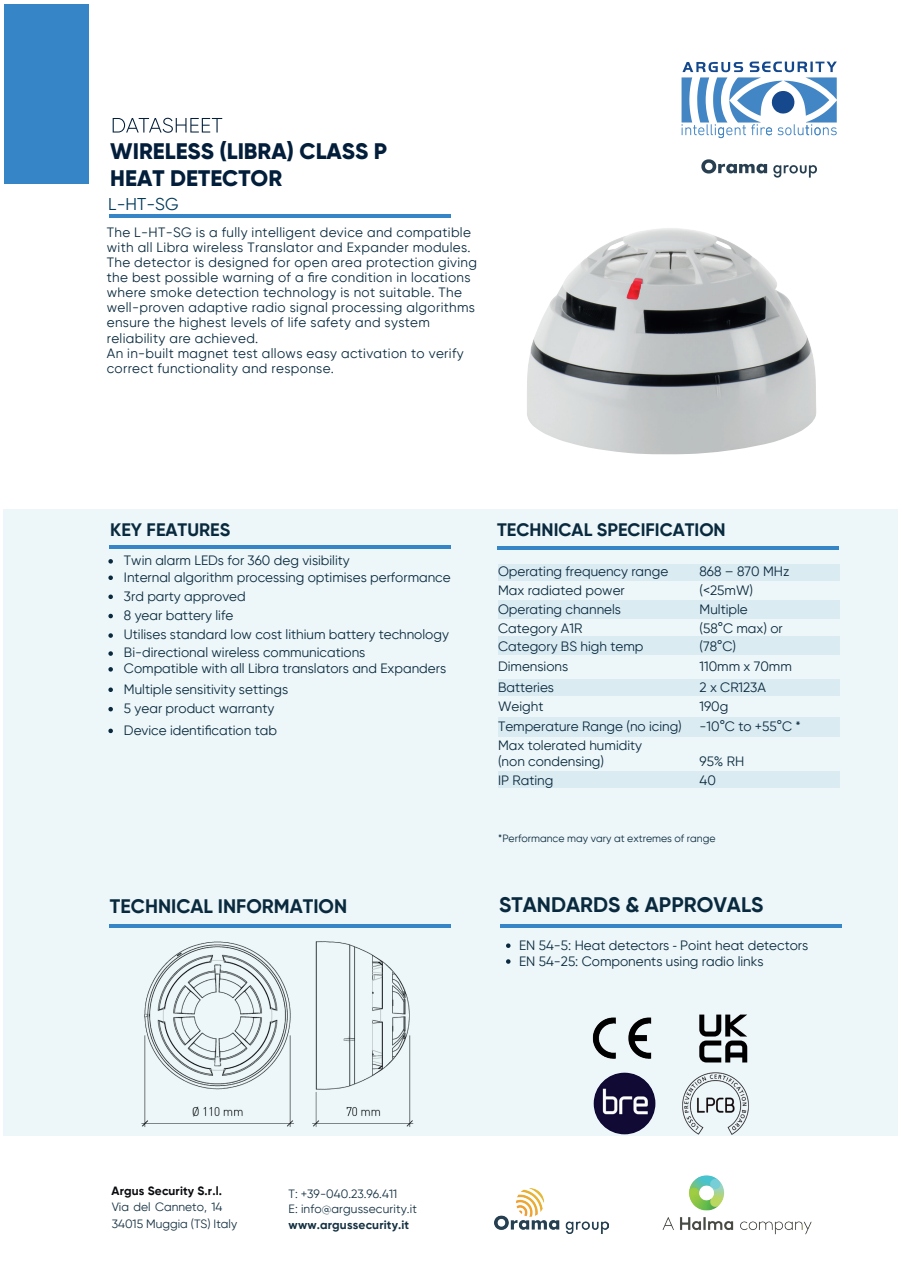
<style>
.page{position:relative;width:902px;height:1273px;background:#fff}
.page>*{position:absolute;margin:0;border:0;box-sizing:border-box;transform-origin:0 0}
.t1{font:800 22.5px/27px "Gilroy";color:#021e3a}
.t2{font:700 21px "Gilroy";color:#092a3e}
.t3{font:700 19.5px "Gilroy";color:#092a3e}
.t4{font:700 18px "Gilroy";color:#092a3e}
.t5{font:17.1px "Gilroy";color:#013a59}
.t6{font:13.5px/19.4px "Gilroy";color:#092a3e}
.t7{font:13.5px/15px "Gilroy";letter-spacing:.025em;color:#092a3e}
.t8{font:12px/16.5px "Gilroy";color:#143041}
.t9{font:700 12px "Gilroy";letter-spacing:.015em;color:#143041}
.t10{font:700 12px "Gilroy";letter-spacing:.01em;color:#080a0d}
.t11{font:10.5px "Gilroy";color:#092a3e}
.s1{font-family:"Myriad Pro"}
</style>
<div class="page">
<div style="left:4px;top:4px;width:85px;height:180px;background:#3685c6"></div>
<hr style="left:109px;top:215px;width:341px;height:3px;background:#3685c6">
<svg style="left:113px;top:118px;width:109px;height:15px"></svg>
<div style="left:4px;top:509px;width:893px;height:626px;background:#edf6f8"></div>
<hr style="left:109px;top:924px;width:341px;height:3px;background:#3685c6">
<hr style="left:500px;top:924px;width:341px;height:3px;background:#3685c6">
<hr style="left:497px;top:546px;width:341px;height:3px;background:#3685c6">
<hr style="left:109px;top:545px;width:341px;height:3px;background:#3685c6">
<div style="left:498px;top:564px;width:340px;height:17px;background:#dbebf2"></div>
<div style="left:498px;top:599px;width:341px;height:19px;background:#dbebf2"></div>
<div style="left:498px;top:636px;width:341px;height:19px;background:#dbebf2"></div>
<div style="left:498px;top:679px;width:340px;height:17px;background:#dbebf2"></div>
<div style="left:498px;top:716px;width:340px;height:20px;background:#dbebf2"></div>
<div style="left:498px;top:770px;width:340px;height:17px;background:#dbebf2"></div>
<img style="left:592px;top:1017px;width:60px;height:42px">
<svg style="left:699px;top:1014px;width:48px;height:48px"></svg>
<img style="left:662px;top:1175px;width:150px;height:60px">
<img style="left:494px;top:1188px;width:114px;height:45px">
<svg style="left:108px;top:559px;width:5px;height:4px"></svg>
<svg style="left:108px;top:575px;width:5px;height:5px"></svg>
<svg style="left:108px;top:594px;width:5px;height:5px"></svg>
<svg style="left:108px;top:613px;width:5px;height:5px"></svg>
<svg style="left:108px;top:633px;width:5px;height:5px"></svg>
<svg style="left:108px;top:651px;width:5px;height:5px"></svg>
<svg style="left:108px;top:667px;width:5px;height:4px"></svg>
<svg style="left:108px;top:687px;width:5px;height:5px"></svg>
<svg style="left:108px;top:707px;width:5px;height:4px"></svg>
<svg style="left:108px;top:728px;width:5px;height:5px"></svg>
<svg style="left:701px;top:159px;width:65px;height:14px"></svg>
<svg style="left:773px;top:165px;width:43px;height:13px"></svg>
<svg style="left:681px;top:62px;width:155px;height:76px"></svg>
<svg style="left:506px;top:943px;width:4px;height:4px"></svg>
<svg style="left:506px;top:959px;width:4px;height:4px"></svg>
<img style="left:682px;top:1072px;width:67px;height:63px">
<img style="left:141px;top:941px;width:273px;height:186px">
<img style="left:593px;top:1072px;width:62px;height:62px;border-radius:31px">
<img style="left:527px;top:228px;width:289px;height:227px">
<h1 class="t1" style="left:110px;top:138px;width:278px">WIRELESS (LIBRA) CLASS P<br>HEAT DETECTOR</h1>
<p class="t5" style="left:108px;top:193px;width:72px">L-HT-SG</p>
<p class="t7" style="left:107px;top:225px;width:371px">The L-HT-SG is a fully intelligent device and compatible with all Libra wireless Translator and Expander modules.<br>The detector is designed for open area protection giving the best possible warning of a fire condition in locations where smoke detection technology is not suitable. The well-proven adaptive radio signal processing algorithms ensure the highest levels of life safety and system reliability are achieved.<br>An in-built magnet test allows easy activation to verify correct functionality and response.</p>
<h3 class="t4" style="left:110px;top:518px;width:121px">KEY FEATURES</h3>
<h3 class="t4" style="left:497px;top:518px;width:230px">TECHNICAL SPECIFICATION</h3>
<p class="t6" style="left:124px;top:552px;width:328px;line-height:16.4px">Twin alarm LEDs for 360 deg visibility<br>Internal algorithm processing optimises performance</p>
<p class="t6" style="left:124px;top:586px;width:326px">3rd party approved<br>8 year battery life<br>Utilises standard low cost lithium battery technology</p>
<p class="t6" style="left:124px;top:644px;width:323px;line-height:15.8px">Bi-directional wireless communications<br>Compatible with all Libra translators and Expanders</p>
<p class="t6" style="left:124px;top:679px;width:166px">Multiple sensitivity settings<br>5 year product warranty</p>
<p class="t6" style="left:124px;top:720px;width:154px">Device identification tab</p>
<p class="t6" style="left:498px;top:561px;width:172px">Operating frequency range</p>
<p class="t6" style="left:699px;top:561px;width:91px">868 – 870 MHz</p>
<p class="t6" style="left:498px;top:580px;width:128px">Max radiated power</p>
<p class="t6" style="left:699px;top:580px;width:55px">(&lt;25mW)</p>
<p class="t6" style="left:498px;top:599px;width:124px">Operating channels</p>
<p class="t6" style="left:699px;top:599px;width:50px">Multiple</p>
<p class="t6" style="left:498px;top:618px;width:86px">Category A1R</p>
<p class="t6" style="left:699px;top:618px;width:85px">(58°C max) or</p>
<p class="t6" style="left:498px;top:636px;width:147px">Category BS high temp</p>
<p class="t6" style="left:699px;top:636px;width:38px">(78°C)</p>
<p class="t6" style="left:498px;top:656px;width:72px">Dimensions</p>
<p class="t6" style="left:699px;top:656px;width:94px">110mm x 70mm</p>
<p class="t6" style="left:498px;top:677px;width:58px">Batteries</p>
<p class="t6" style="left:699px;top:677px;width:68px">2 x CR123A</p>
<p class="t6" style="left:498px;top:696px;width:47px">Weight</p>
<p class="t6" style="left:699px;top:696px;width:30px">190g</p>
<p class="t6" style="left:498px;top:716px;width:185px">Temperature Range (no icing)</p>
<p class="t6" style="left:699px;top:716px;width:103px">-10°C to +55°C *</p>
<p class="t6" style="left:498px;top:737px;width:145px;line-height:16.2px">Max tolerated humidity (non condensing)</p>
<p class="t6" style="left:699px;top:751px;width:46px">95% RH</p>
<p class="t6" style="left:498px;top:770px;width:57px">IP Rating</p>
<p class="t6" style="left:699px;top:770px;width:18px">40</p>
<p class="t11" style="left:498px;top:831px;width:219px">*Performance may vary at extremes of range</p>
<h3 class="t3" style="left:110px;top:893px;width:238px">TECHNICAL INFORMATION</h3>
<h2 class="t2" style="left:499px;top:891px;width:265px">STANDARDS &amp; APPROVALS</h2>
<p class="t6" style="left:519px;top:935px;width:291px">EN 54-5: Heat detectors <span class="s1">‐</span> Point heat detectors</p>
<p class="t10" style="left:112px;top:1183px;width:112px">Argus Security S.r.l.</p>
<p class="t8" style="left:112px;top:1198px;width:127px">Via del Canneto, 14<br>34015 Muggia (TS) Italy</p>
<p class="t8" style="left:288px;top:1185px;width:130px;line-height:15.8px">T: +39-040.23.96.411<br>E: info@argussecurity.it</p>
<p class="t9" style="left:288px;top:1217px;width:122px">www.argussecurity.it</p>
<p class="t6" style="left:519px;top:951px;width:246px">EN 54-25: Components using radio links</p>
</div>
